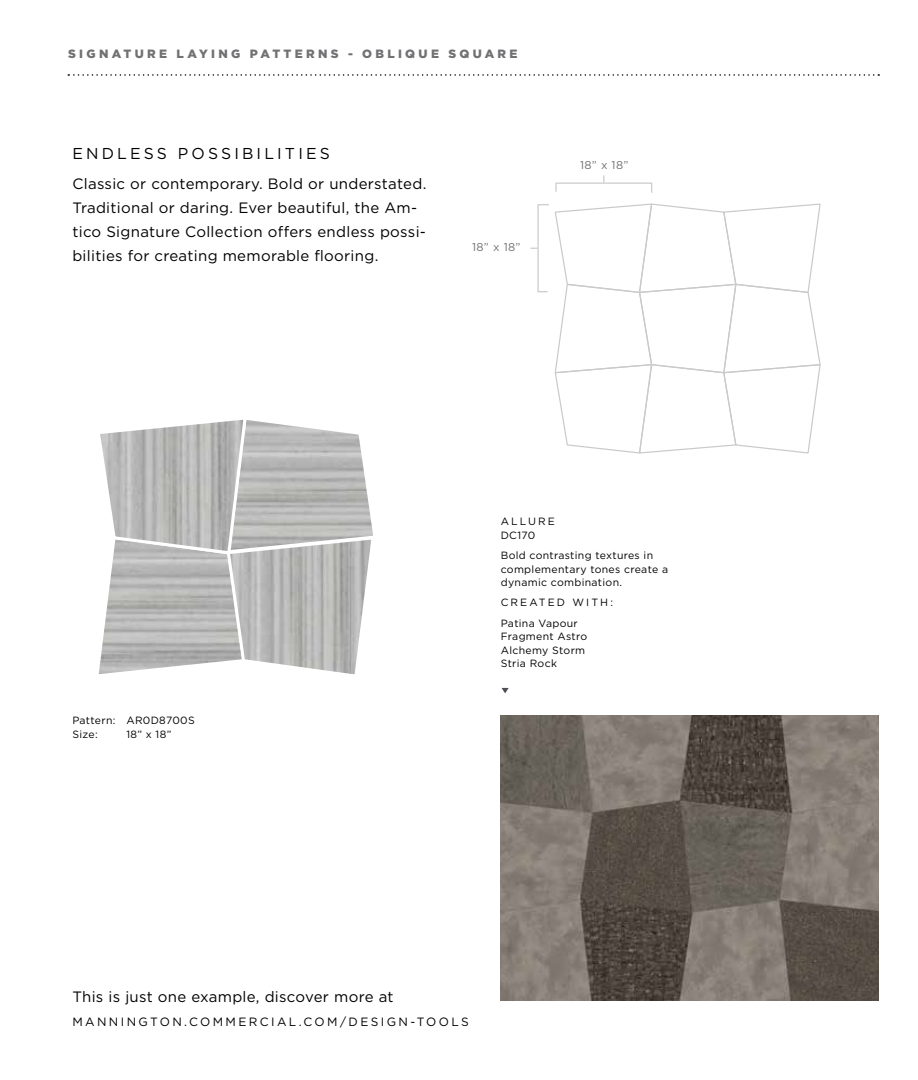
<style>
.page{position:relative;width:918px;height:1080px;background:#fff}
.page>*{position:absolute;margin:0;border:0;box-sizing:border-box;transform-origin:0 0}
.t1{font:15.75px "Gotham HTF";letter-spacing:.2em;color:#000}
.t2{font:15px/24px "Gotham HTF";letter-spacing:.02em;color:#000}
.t3{font:12px "Gotham HTF";letter-spacing:.2em;color:#000}
.t4{font:900 12px "Gotham";letter-spacing:.275em;color:#717073}
.t5{font:11.4px "Gotham HTF";letter-spacing:.03em;color:#717073}
.t6{font:10.5px/13.5px "Gotham HTF";letter-spacing:.03em;color:#000}
.t7{font:10.5px/13.5px "Gotham HTF";letter-spacing:.18em;color:#000}
</style>
<div class="page">
<svg style="left:98px;top:419px;width:275px;height:256px"></svg>
<svg style="left:502px;top:688px;width:7px;height:5px"></svg>
<svg style="left:530px;top:203px;width:291px;height:251px"></svg>
<svg style="left:555px;top:175px;width:98px;height:18px"></svg>
<img style="left:501px;top:716px;width:378px;height:284px">
<svg style="left:68px;top:74px;width:811px;height:2px"></svg>
<p class="t4" style="left:68px;top:47px;width:451px">SIGNATURE LAYING PATTERNS - OBLIQUE SQUARE</p>
<p class="t1" style="left:72px;top:145px;width:259px">ENDLESS POSSIBILITIES</p>
<p class="t2" style="left:72px;top:171px;width:355px">Classic or contemporary. Bold or understated.<br>Traditional or daring. Ever beautiful, the Am&shy;tico Signature Collection offers endless possi&shy;bilities for creating memorable flooring.</p>
<p class="t5" style="left:472px;top:241px;width:50px">18” x 18”</p>
<p class="t5" style="left:580px;top:158px;width:50px">18” x 18”</p>
<p class="t6" style="left:72px;top:714px;width:124px">Pattern: AR0D8700S<br>Size:</p>
<p class="t6" style="left:126px;top:727px;width:46px">18” x 18”</p>
<p class="t7" style="left:501px;top:515px;width:56px">ALLURE<br>DC170</p>
<p class="t6" style="left:501px;top:548px;width:169px">Bold contrasting textures in complementary tones create a dynamic combination.</p>
<p class="t6" style="left:501px;top:592px;width:114px;line-height:20.2px">CREATED WITH:<br>Patina Vapour</p>
<p class="t6" style="left:501px;top:629px;width:88px">Fragment Astro<br>Alchemy Storm<br>Stria Rock</p>
<p class="t2" style="left:72px;top:985px;width:323px">This is just one example, discover more at</p>
<p class="t3" style="left:72px;top:1015px;width:398px">MANNINGTON.COMMERCIAL.COM/DESIGN-TOOLS</p>
</div>
